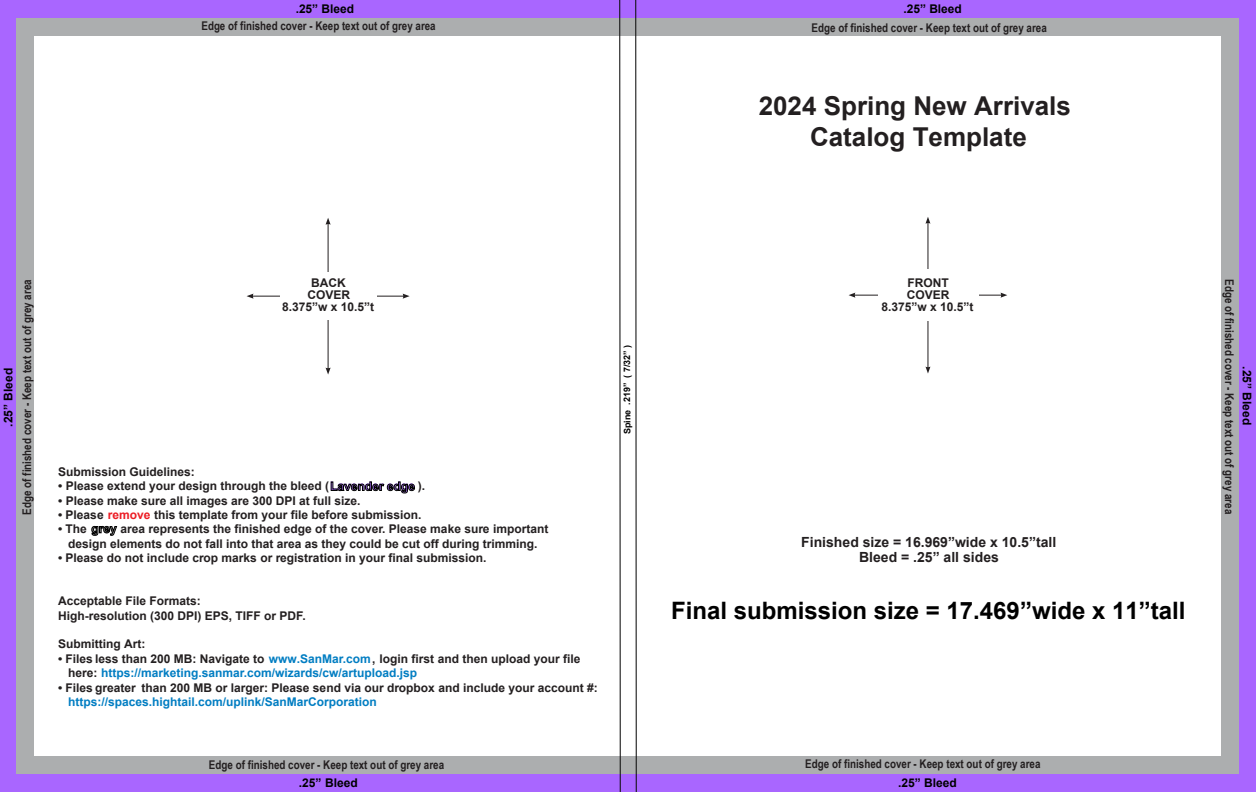
<style>
.page{position:relative;width:1256px;height:792px;background:#a966ff}
.page>*{position:absolute;margin:0;border:0;box-sizing:border-box;transform-origin:0 0}
.t1{font:700 26px/31.2px "Arial";color:#231f20;text-align:center}
.t2{font:700 24px "Arial";color:#000}
.t3{font:700 14px/14.4px "Arial";color:#231f20;text-align:center}
.t4{font:700 12px/12px "Arial";color:#231f20;text-align:center}
.t5{font:700 12px "Arial Narrow";color:#231f20}
.t6{font:700 12px "Arial";color:#000}
.t7{font:700 12px "Arial";color:#007dc2}
.t8{font:700 9px "Arial";letter-spacing:-.005em;color:#000}
.s1{color:#a966ff}
.s2{color:#ec1c24}
.s3{color:#848484}
.s4{color:#007dc2}
</style>
<div class="page">
<div style="left:17px;top:18px;width:1221px;height:756px;background:#acaeaf"></div>
<div style="left:35px;top:36px;width:1185px;height:720px;background:#fff"></div>
<hr style="left:927px;top:222px;width:1px;height:146px;background:#231f20">
<svg style="left:925px;top:217px;width:5px;height:7px"></svg>
<svg style="left:925px;top:367px;width:5px;height:7px"></svg>
<hr style="left:854px;top:295px;width:148px;height:1px;background:#231f20">
<svg style="left:848px;top:293px;width:7px;height:5px"></svg>
<svg style="left:1000px;top:293px;width:7px;height:5px"></svg>
<div style="left:878px;top:269px;width:100px;height:52px;background:#fff"></div>
<hr style="left:327px;top:223px;width:1px;height:146px;background:#231f20">
<svg style="left:325px;top:218px;width:6px;height:7px"></svg>
<svg style="left:325px;top:368px;width:6px;height:7px"></svg>
<hr style="left:252px;top:296px;width:152px;height:1px;background:#231f20">
<svg style="left:246px;top:294px;width:7px;height:5px"></svg>
<svg style="left:402px;top:294px;width:7px;height:5px"></svg>
<div style="left:280px;top:272px;width:96px;height:48px;background:#fff"></div>
<svg style="left:331px;top:482px;width:84px;height:11px"></svg>
<svg style="left:92px;top:526px;width:25px;height:10px"></svg>
<svg style="left:619px;top:0;width:2px;height:792px;background:#7b7a7d"></svg>
<svg style="left:635px;top:0;width:2px;height:792px;background:#7b7a7d"></svg>
<p class="t6" style="left:296px;top:1px;width:60px">.25” Bleed</p>
<p class="t6" style="left:903px;top:1px;width:60px">.25” Bleed</p>
<p class="t5" style="left:201px;top:17px;width:236px">Edge of finished cover - Keep text out of grey area</p>
<p class="t5" style="left:811px;top:18px;width:237px">Edge of finished cover - Keep text out of grey area</p>
<h1 class="t1" style="left:758px;top:91px;width:314px">2024 Spring New Arrivals<br>Catalog Template</h1>
<p class="t6" style="left:0;top:427px;width:60px;rotate:-90deg">.25” Bleed</p>
<p class="t5" style="left:18px;top:515px;width:237px;rotate:-90deg">Edge of finished cover - Keep text out of grey area</p>
<p class="t4" style="left:282px;top:278px;width:94px">BACK<br>COVER<br>8.375”w x 10.5”t</p>
<p class="t4" style="left:58px;top:466px;width:138px">Submission Guidelines:</p>
<p class="t4" style="left:58px;top:481px;width:368px">• Please extend your design through the bleed (<span class="s1">Lavender edge</span> ).</p>
<p class="t4" style="left:58px;top:495px;width:304px">• Please make sure all images are 300 DPI at full size.</p>
<p class="t4" style="left:58px;top:509px;width:365px">• Please <span class="s2">remove</span> this template from your file before submission.</p>
<p class="t4" style="left:58px;top:522px;width:492px;line-height:14.4px">• The <span class="s3">grey</span> area represents the finished edge of the cover. Please make sure important design elements do not fall into that area as they could be cut off during trimming.</p>
<p class="t4" style="left:58px;top:552px;width:430px">• Please do not include crop marks or registration in your final submission.</p>
<p class="t4" style="left:58px;top:594px;width:249px;line-height:14.4px;text-align:left">Acceptable File Formats:<br>High-resolution (300 DPI) EPS, TIFF or PDF.</p>
<p class="t4" style="left:58px;top:639px;width:89px">Submitting Art:</p>
<p class="t4" style="left:68px;top:652px;width:514px;line-height:14.4px;text-align:left;text-indent:-10px">• Files less than 200 MB: Navigate to <span class="s4">www.SanMar.com</span>, login first and then upload your file here: <span class="s4">https://marketing.sanmar.com/wizards/cw/artupload.jsp</span></p>
<p class="t4" style="left:58px;top:682px;width:541px">• Files greater than 200 MB or larger: Please send via our dropbox and include your account #:</p>
<p class="t7" style="left:68px;top:694px;width:310px">https://spaces.hightail.com/uplink/SanMarCorporation</p>
<p class="t5" style="left:209px;top:756px;width:237px">Edge of finished cover - Keep text out of grey area</p>
<p class="t6" style="left:299px;top:775px;width:60px">.25” Bleed</p>
<p class="t8" style="left:621px;top:434px;width:91px;rotate:-90deg">Spine .219” ( 7/32” )</p>
<p class="t4" style="left:881px;top:278px;width:94px">FRONT<br>COVER<br>8.375”w x 10.5”t</p>
<p class="t3" style="left:801px;top:535px;width:256px">Finished size = 16.969”wide x 10.5”tall<br>Bleed = .25” all sides</p>
<h2 class="t2" style="left:671px;top:595px;width:516px">Final submission size = 17.469”wide x 11”tall</h2>
<p class="t5" style="left:1238px;top:279px;width:237px;rotate:90deg">Edge of finished cover - Keep text out of grey area</p>
<p class="t6" style="left:1254px;top:366px;width:60px;rotate:90deg">.25” Bleed</p>
<p class="t5" style="left:805px;top:755px;width:237px">Edge of finished cover - Keep text out of grey area</p>
<p class="t6" style="left:898px;top:775px;width:60px">.25” Bleed</p>
</div>
